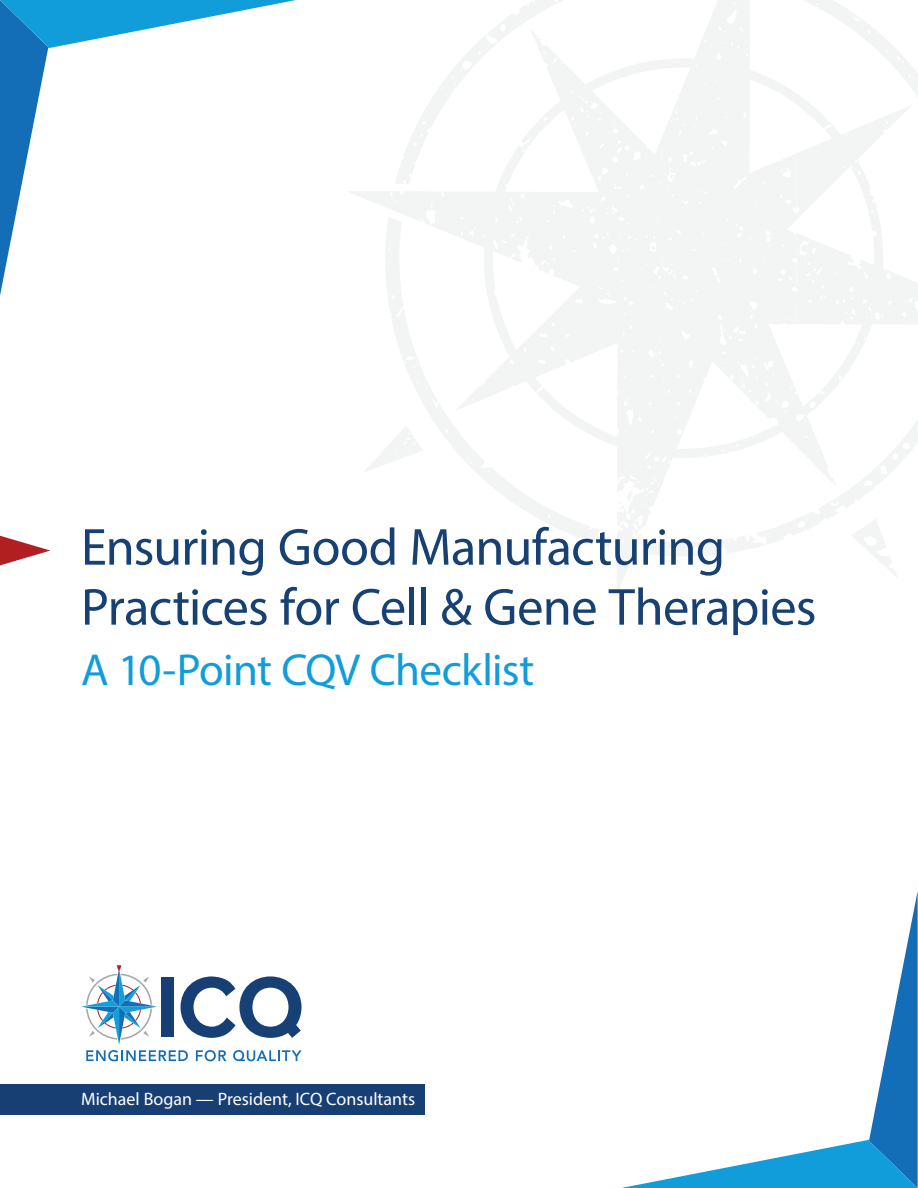
<style>
.page{position:relative;width:918px;height:1188px;background:#fff}
.page>*{position:absolute;margin:0;border:0;box-sizing:border-box;transform-origin:0 0}
.t1{font:52.5px/60px "Myriad Pro";letter-spacing:-.015em;color:#174173}
.t2{font:45px "Myriad Pro";letter-spacing:-.02em;color:#119dd9}
.t3{font:18px "Myriad Pro";color:#fff}
</style>
<div class="page">
<svg style="left:874px;top:556px;width:23px;height:21px"></svg>
<svg style="left:796px;top:487px;width:90px;height:69px"></svg>
<svg style="left:493px;top:487px;width:78px;height:47px"></svg>
<svg style="left:350px;top:0;width:568px;height:487px"></svg>
<svg style="left:571px;top:360px;width:225px;height:233px"></svg>
<svg style="left:741px;top:181px;width:108px;height:82px"></svg>
<svg style="left:619px;top:502px;width:5px;height:8px"></svg>
<svg style="left:621px;top:892px;width:297px;height:296px"></svg>
<svg style="left:0;top:0;width:296px;height:296px"></svg>
<div style="left:0;top:1084px;width:424px;height:31px;background:#183f73"></div>
<svg style="left:81px;top:965px;width:221px;height:96px"></svg>
<svg style="left:0;top:536px;width:50px;height:29px"></svg>
<p class="t1" style="left:81px;top:522px;width:737px">Ensuring Good Manufacturing<br>Practices for Cell &amp; Gene Therapies</p>
<p class="t2" style="left:81px;top:652px;width:455px">A 10-Point CQV Checklist</p>
<p class="t3" style="left:81px;top:1092px;width:336px">Michael Bogan — President, ICQ Consultants</p>
</div>
